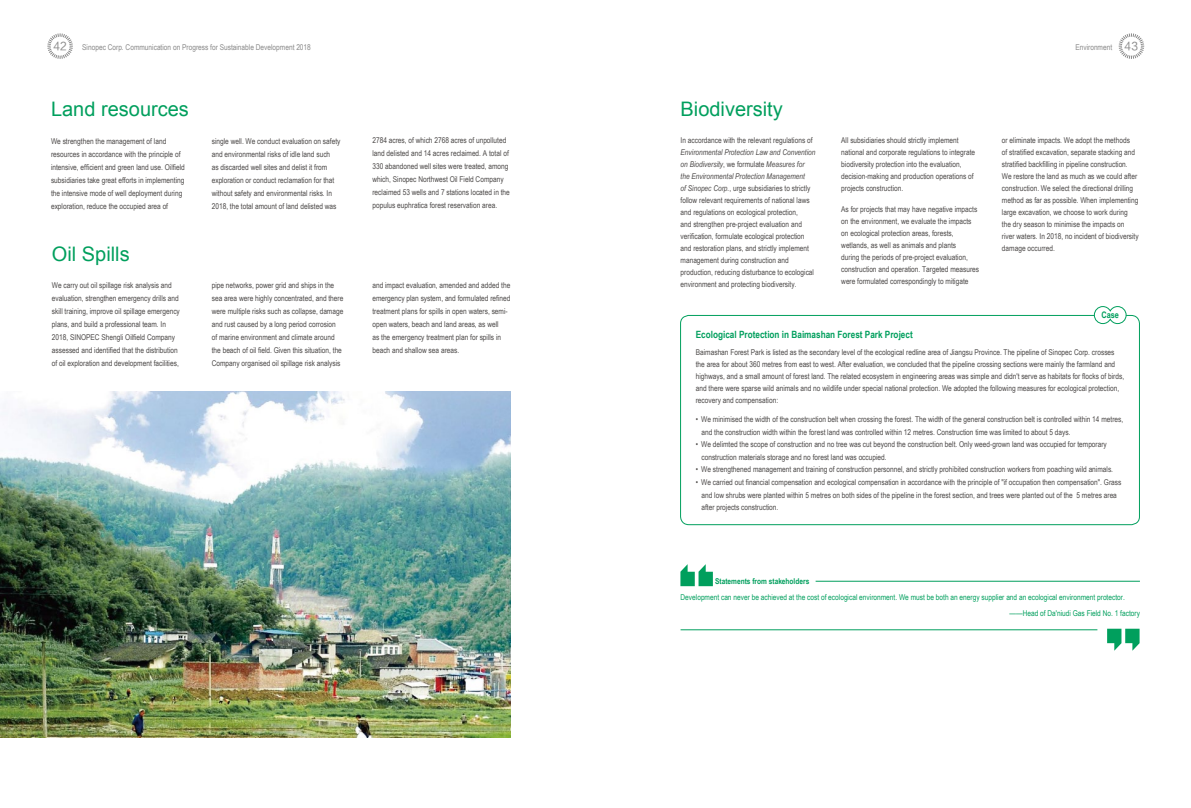
<style>
.page{position:relative;width:1191px;height:808px;background:#fff}
.page>*{position:absolute;margin:0;border:0;box-sizing:border-box;transform-origin:0 0}
.t1{font:20px "Arial";color:#009f5d}
.t2{font:11px "FZLTHK GBK1 0";color:#898989}
.t3{font:700 10px "Arial Narrow";color:#009f5d}
.t4{font:700 9px "Arial Narrow";color:#009f5d}
.t5{font:8px/13px "Arial Narrow";color:#4c4948}
.t6{font:8px/15.8px "Arial Narrow";color:#009f5d}
.t7{font:8px "Arial Narrow";color:#898989}
.t8{font:700 8px "Arial Narrow";color:#009f5d}
.s1{font-family:"FZLTHK GBK1 0";font-size:11px}
.s2{font-style:italic}
</style>
<div class="page">
<svg style="left:1118px;top:33px;width:27px;height:26px"></svg>
<svg style="left:47px;top:33px;width:26px;height:26px"></svg>
<img style="left:0;top:391px;width:510px;height:346px">
<div style="left:680px;top:315px;width:459px;height:210px;border:1px solid #009f5d;border-radius:8px"></div>
<svg style="left:1093px;top:306px;width:33px;height:18px"></svg>
<svg style="left:680px;top:564px;width:33px;height:22px"></svg>
<svg style="left:1107px;top:629px;width:32px;height:22px"></svg>
<hr style="left:815px;top:581px;width:325px;height:1px;background:#009f5d">
<hr style="left:680px;top:629px;width:417px;height:1px;background:#009f5d">
<h2 class="t2" style="left:54px;top:40px;width:15px">42</h2>
<p class="t7" style="left:82px;top:41px;width:230px">Sinopec Corp. Communication on Progress for Sustainable Development 2018</p>
<p class="t7" style="left:1075px;top:41px;width:64px">Environment <span class="s1">43</span></p>
<h1 class="t1" style="left:51px;top:96px;width:139px">Land resources</h1>
<p class="t5" style="left:51px;top:134px;width:135px">We strengthen the management of land resources in accordance with the principle of intensive, efficient and green land use. Oilfield subsidiaries take great efforts in implementing the intensive mode of well deployment during exploration, reduce the occupied area of</p>
<h1 class="t1" style="left:52px;top:241px;width:79px">Oil Spills</h1>
<p class="t5" style="left:52px;top:279px;width:129px">We carry out oil spillage risk analysis and evaluation, strengthen emergency drills and skill training, improve oil spillage emergency plans, and build a professional team. In 2018, SINOPEC Shengli Oilfield Company assessed and identified that the distribution of oil exploration and development facilities,</p>
<p class="t5" style="left:212px;top:134px;width:130px">single well. We conduct evaluation on safety and environmental risks of idle land such<br>as discarded well sites and delist it from exploration or conduct reclamation for that without safety and environmental risks. In 2018, the total amount of land delisted was</p>
<p class="t5" style="left:372px;top:134px;width:139px">2784 acres, of which 2768 acres of unpolluted land delisted and 14 acres reclaimed. A total of 330 abandoned well sites were treated, among which, Sinopec Northwest Oil Field Company reclaimed 53 wells and 7 stations located in the populus euphratica forest reservation area.</p>
<p class="t5" style="left:212px;top:279px;width:133px">pipe networks, power grid and ships in the sea area were highly concentrated, and there were multiple risks such as collapse, damage and rust caused by a long period corrosion<br>of marine environment and climate around the beach of oil field. Given this situation, the Company organised oil spillage risk analysis</p>
<p class="t5" style="left:372px;top:279px;width:139px">and impact evaluation, amended and added the emergency plan system, and formulated refined treatment plans for spills in open waters, semi&shy;open waters, beach and land areas, as well<br>as the emergency treatment plan for spills in beach and shallow sea areas.</p>
<h1 class="t1" style="left:680px;top:96px;width:104px">Biodiversity</h1>
<p class="t5" style="left:680px;top:134px;width:134px">In accordance with the relevant regulations of</p>
<p class="t5" style="left:680px;top:146px;width:136px;line-height:12px"><span class="s2">Environmental Protection Law and Convention on Biodiversity</span>, we formulate <span class="s2">Measures for the Environmental Protection Management<br>of Sinopec Corp.</span>, urge subsidiaries to strictly follow relevant requirements of national laws and regulations on ecological protection,<br>and strengthen pre-project evaluation and verification, formulate ecological protection and restoration plans, and strictly implement management during construction and production, reducing disturbance to ecological environment and protecting biodiversity.</p>
<p class="t5" style="left:841px;top:134px;width:135px;line-height:12px">All subsidiaries should strictly implement national and corporate regulations to integrate biodiversity protection into the evaluation, decision-making and production operations of projects construction.</p>
<p class="t5" style="left:841px;top:203px;width:139px;line-height:12px">As for projects that may have negative impacts on the environment, we evaluate the impacts on ecological protection areas, forests, wetlands, as well as animals and plants<br>during the periods of pre-project evaluation, construction and operation. Targeted measures were formulated correspondingly to mitigate</p>
<p class="t5" style="left:1002px;top:134px;width:138px;line-height:12px">or eliminate impacts. We adopt the methods<br>of stratified excavation, separate stacking and stratified backfilling in pipeline construction.<br>We restore the land as much as we could after construction. We select the directional drilling method as far as possible. When implementing large excavation, we choose to work during the dry season to minimise the impacts on river waters. In 2018, no incident of biodiversity damage occurred.</p>
<p class="t4" style="left:1101px;top:308px;width:19px">Case</p>
<p class="t3" style="left:696px;top:327px;width:218px">Ecological Protection in Baimashan Forest Park Project</p>
<p class="t5" style="left:696px;top:346px;width:430px;line-height:12px">Baimashan Forest Park is listed as the secondary level of the ecological redline area of Jiangsu Province. The pipeline of Sinopec Corp. crosses the area for about 360 metres from east to west. After evaluation, we concluded that the pipeline crossing sections were mainly the farmland and highways, and a small amount of forest land. The related ecosystem in engineering areas was simple and didn't serve as habitats for flocks of birds, and there were sparse wild animals and no wildlife under special national protection. We adopted the following measures for ecological protection, recovery and compensation:</p>
<p class="t5" style="left:701px;top:412px;width:423px;text-indent:-6px">• We minimised the width of the construction belt when crossing the forest. The width of the general construction belt is controlled within 14 metres, and the construction width within the forest land was controlled within 12 metres. Construction time was limited to about 5 days.</p>
<p class="t5" style="left:701px;top:437px;width:407px;text-indent:-6px">• We delimted the scope of construction and no tree was cut beyond the construction belt. Only weed-grown land was occupied for temporary construction materials storage and no forest land was occupied.</p>
<p class="t5" style="left:696px;top:462px;width:419px">• We strengthened management and training of construction personnel, and strictly prohibited construction workers from poaching wild animals.</p>
<p class="t5" style="left:696px;top:475px;width:427px;text-align:center">• We carried out financial compensation and ecological compensation in accordance with the principle of "if occupation then compensation". Grass and low shrubs were planted within 5 metres on both sides of the pipeline in the forest section, and trees were planted out of the 5 metres area</p>
<p class="t5" style="left:701px;top:500px;width:78px">after projects construction.</p>
<p class="t8" style="left:715px;top:575px;width:96px">Statements from stakeholders</p>
<p class="t6" style="left:1009px;top:589px;width:132px;text-indent:-329px">Development can never be achieved at the cost of ecological environment. We must be both an energy supplier and an ecological environment protector. ——Head of Da'niudi Gas Field No. 1 factory</p>
</div>
